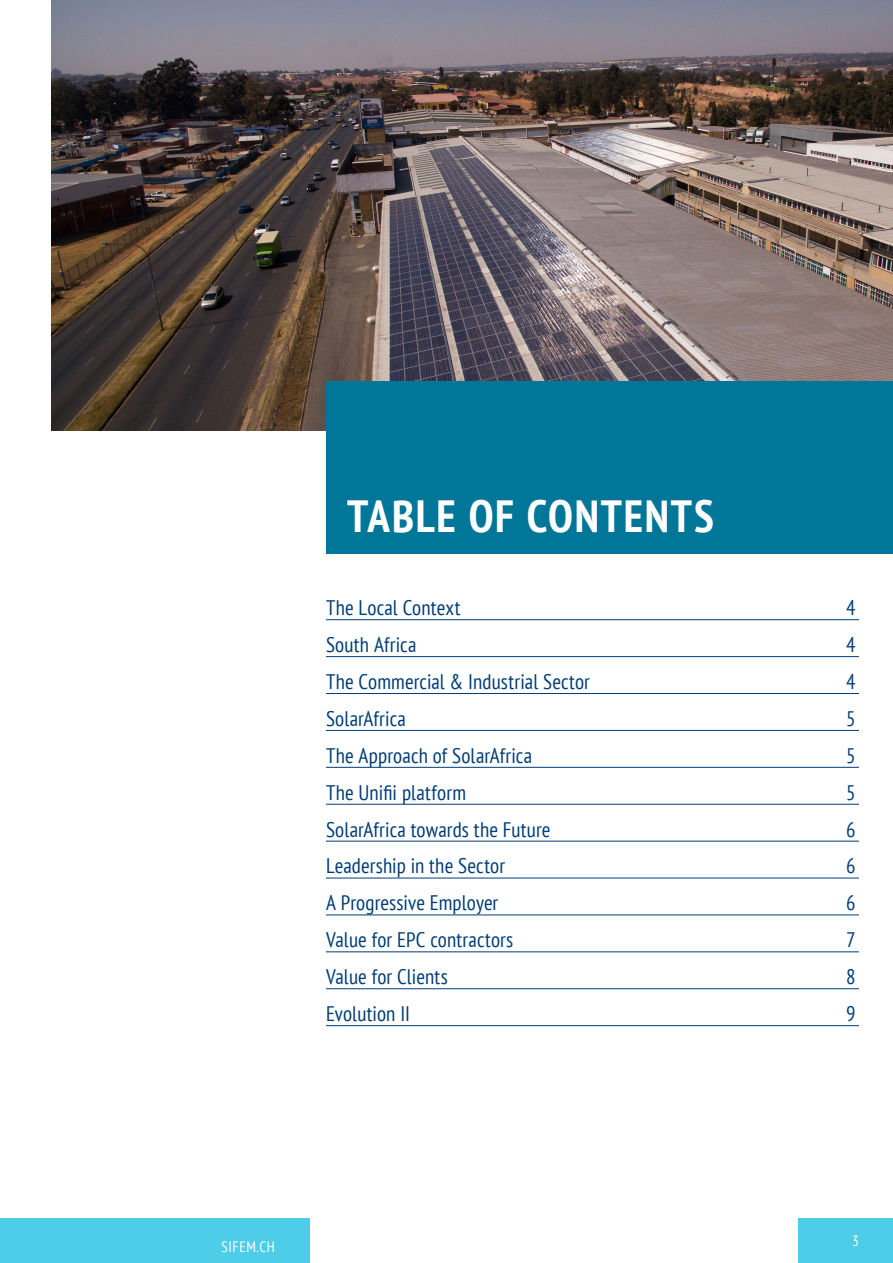
<style>
.page{position:relative;width:893px;height:1263px;background:#fff}
.page>*{position:absolute;margin:0;border:0;box-sizing:border-box;transform-origin:0 0}
.t1{font:700 condensed 45px "PT Sans";letter-spacing:.04em;color:#fff}
.Inhaltsverzeichnis{font:condensed 21px "PT Sans";letter-spacing:.005em;color:#003d76}
.t2{font:condensed 15px "PT Sans";letter-spacing:.04em;color:#fff}
</style>
<div class="page">
<div style="left:798px;top:1218px;width:95px;height:45px;background:#4dcde7"></div>
<img style="left:51px;top:0;width:842px;height:430px">
<hr style="left:326px;top:619px;width:533px;height:1px;background:#003d76">
<hr style="left:326px;top:656px;width:533px;height:1px;background:#003d76">
<hr style="left:326px;top:693px;width:533px;height:1px;background:#003d76">
<hr style="left:326px;top:730px;width:533px;height:1px;background:#003d76">
<hr style="left:326px;top:767px;width:533px;height:1px;background:#003d76">
<hr style="left:326px;top:804px;width:533px;height:1px;background:#003d76">
<hr style="left:326px;top:841px;width:533px;height:1px;background:#003d76">
<hr style="left:326px;top:878px;width:533px;height:1px;background:#003d76">
<hr style="left:326px;top:914px;width:533px;height:1px;background:#003d76">
<hr style="left:326px;top:951px;width:533px;height:1px;background:#003d76">
<hr style="left:326px;top:988px;width:533px;height:1px;background:#003d76">
<hr style="left:326px;top:1025px;width:533px;height:1px;background:#003d76">
<div style="left:326px;top:381px;width:567px;height:173px;background:#007699"></div>
<div style="left:0;top:1218px;width:309px;height:45px;background:#4dcde7"></div>
<hr style="left:0;top:1218px;width:1px;height:45px;background:#00b8de">
<p class="t1" style="left:347px;top:487px;width:368px">TABLE OF CONTENTS</p>
<p class="Inhaltsverzeichnis" style="left:326px;top:594px;width:136px">The Local Context</p>
<p class="Inhaltsverzeichnis" style="left:846px;top:594px;width:11px">4</p>
<p class="Inhaltsverzeichnis" style="left:326px;top:631px;width:92px">South Africa</p>
<p class="Inhaltsverzeichnis" style="left:846px;top:631px;width:11px">4</p>
<p class="Inhaltsverzeichnis" style="left:326px;top:668px;width:265px">The Commercial &amp; Industrial Sector</p>
<p class="Inhaltsverzeichnis" style="left:846px;top:668px;width:11px">4</p>
<p class="Inhaltsverzeichnis" style="left:326px;top:705px;width:81px">SolarAfrica</p>
<p class="Inhaltsverzeichnis" style="left:846px;top:705px;width:11px">5</p>
<p class="Inhaltsverzeichnis" style="left:326px;top:742px;width:208px">The Approach of SolarAfrica</p>
<p class="Inhaltsverzeichnis" style="left:846px;top:742px;width:11px">5</p>
<p class="Inhaltsverzeichnis" style="left:326px;top:779px;width:142px">The Unifii platform</p>
<p class="Inhaltsverzeichnis" style="left:846px;top:779px;width:11px">5</p>
<p class="Inhaltsverzeichnis" style="left:326px;top:816px;width:226px">SolarAfrica towards the Future</p>
<p class="Inhaltsverzeichnis" style="left:846px;top:816px;width:11px">6</p>
<p class="Inhaltsverzeichnis" style="left:326px;top:852px;width:181px">Leadership in the Sector</p>
<p class="Inhaltsverzeichnis" style="left:846px;top:852px;width:11px">6</p>
<p class="Inhaltsverzeichnis" style="left:326px;top:889px;width:174px">A Progressive Employer</p>
<p class="Inhaltsverzeichnis" style="left:846px;top:889px;width:11px">6</p>
<p class="Inhaltsverzeichnis" style="left:326px;top:926px;width:189px">Value for EPC contractors</p>
<p class="Inhaltsverzeichnis" style="left:846px;top:926px;width:11px">7</p>
<p class="Inhaltsverzeichnis" style="left:326px;top:963px;width:123px">Value for Clients</p>
<p class="Inhaltsverzeichnis" style="left:846px;top:963px;width:11px">8</p>
<p class="Inhaltsverzeichnis" style="left:326px;top:1000px;width:86px">Evolution II</p>
<p class="Inhaltsverzeichnis" style="left:846px;top:1000px;width:11px">9</p>
<p class="t2" style="left:221px;top:1237px;width:55px">SIFEM.CH</p>
<p class="t2" style="left:852px;top:1231px;width:8px">3</p>
</div>
